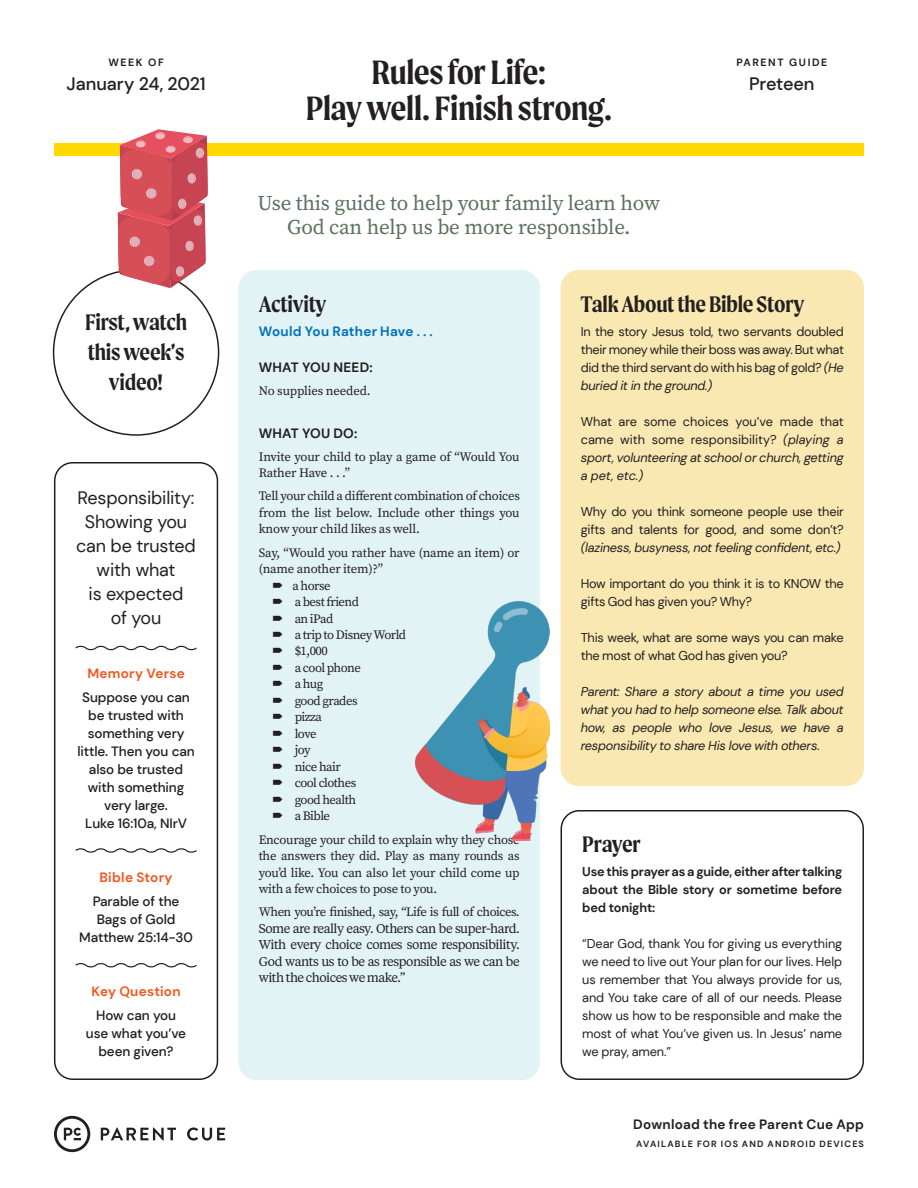
<style>
.page{position:relative;width:918px;height:1188px;background:#fff}
.page>*{position:absolute;margin:0;border:0;box-sizing:border-box;transform-origin:0 0}
.t1{font:600 36px/36px "Moret";letter-spacing:-.01em;color:#231f20;text-align:center}
.t2{font:600 24px/30px "Moret";letter-spacing:-.01em;color:#231f20;text-align:center}
.t3{font:21px/24px "Source Serif Pro";letter-spacing:-.01em;color:#5a715c;text-align:center}
.t4{font:18px/24px "DM Sans";letter-spacing:-.01em;color:#231f20;text-align:center}
.t5{font:500 18px "DM Sans";letter-spacing:-.01em;color:#231f20}
.t6{font:500 13.5px/18px "DM Sans";letter-spacing:-.01em;color:#231f20;text-align:center}
.t7{font:700 13.5px "DM Sans";letter-spacing:.015em;color:#231f20}
.t8{font:700 13.5px "DM Sans";letter-spacing:.02em;color:#f15921}
.t9{font:700 13.5px "DM Sans";letter-spacing:.015em;color:#0071bb}
.t10{font:12.75px/18px "DM Sans";letter-spacing:-.02em;color:#231f20}
.t11{font:12.75px/16.5px "Source Serif Pro";letter-spacing:-.03em;color:#231f20;text-align:justify}
.t12{font:italic 12.75px/18px "DM Sans";letter-spacing:-.02em;color:#231f20;text-align:justify}
.t13{font:12.75px/16.5px "Tiempos Text";letter-spacing:-.04em;color:#231f20;text-align:justify}
.t14{font:12.75px/16.5px "Source Serif Pro";letter-spacing:-.01em;color:#231f20}
.t15{font:700 12.75px/18px "DM Sans";letter-spacing:-.01em;color:#231f20;text-align:justify}
.t16{font:700 10.5px "DM Sans";letter-spacing:.15em;color:#231f20}
.t17{font:700 9px "DM Sans";letter-spacing:.135em;color:#231f20}
.s1{font-style:italic}
.s2{font-style:normal}
</style>
<div class="page">
<div style="left:54px;top:462px;width:164px;height:618px;border:2px solid #231f20;border-radius:18px"></div>
<svg style="left:75px;top:645px;width:122px;height:6px"></svg>
<svg style="left:75px;top:848px;width:122px;height:5px"></svg>
<svg style="left:75px;top:963px;width:122px;height:5px"></svg>
<svg style="left:101px;top:1127px;width:75px;height:14px"></svg>
<svg style="left:187px;top:1127px;width:38px;height:14px"></svg>
<svg style="left:54px;top:1116px;width:36px;height:36px"></svg>
<div style="left:54px;top:144px;width:810px;height:12px;background:#ffd900"></div>
<div style="left:561px;top:270px;width:303px;height:516px;background:#f9e8b1;border-radius:18px"></div>
<div style="left:561px;top:810px;width:303px;height:270px;border:2px solid #231f20;border-radius:18px"></div>
<div style="left:239px;top:270px;width:301px;height:810px;background:#e2f3f6;border-radius:18px"></div>
<svg style="left:118px;top:129px;width:90px;height:159px"></svg>
<img style="left:416px;top:602px;width:134px;height:239px">
<p class="t16" style="left:108px;top:56px;width:57px">WEEK OF</p>
<h3 class="t5" style="left:67px;top:73px;width:141px">January 24, 2021</h3>
<h2 class="t2" style="left:85px;top:307px;width:104px">First, watch this week’s video!</h2>
<h3 class="t4" style="left:76px;top:486px;width:121px">Responsibility:<br>Showing you can be trusted with what<br>is expected<br>of you</h3>
<p class="t8" style="left:87px;top:665px;width:99px">Memory Verse</p>
<p class="t6" style="left:77px;top:688px;width:119px">Suppose you can be trusted with something very little. Then you can also be trusted with something very large.<br>Luke 16:10a, NIrV</p>
<p class="t8" style="left:100px;top:869px;width:75px">Bible Story</p>
<p class="t6" style="left:79px;top:892px;width:115px">Parable of the<br>Bags of Gold<br>Matthew 25:14-30</p>
<p class="t8" style="left:92px;top:983px;width:90px">Key Question</p>
<p class="t6" style="left:86px;top:1006px;width:102px">How can you use what you’ve been given?</p>
<h1 class="t1" style="left:306px;top:54px;width:308px">Rules for Life:<br>Play well. Finish strong.</h1>
<h3 class="t3" style="left:258px;top:191px;width:404px">Use this guide to help your family learn how<br>God can help us be more responsible.</h3>
<p class="t16" style="left:736px;top:56px;width:92px">PARENT GUIDE</p>
<h3 class="t5" style="left:749px;top:73px;width:67px">Preteen</h3>
<h2 class="t2" style="left:259px;top:289px;width:69px">Activity</h2>
<p class="t9" style="left:259px;top:323px;width:176px">Would You Rather Have . . .</p>
<p class="t7" style="left:259px;top:359px;width:116px">WHAT YOU NEED:</p>
<p class="t14" style="left:259px;top:382px;width:113px">No supplies needed.</p>
<p class="t7" style="left:259px;top:425px;width:100px">WHAT YOU DO:</p>
<p class="t14" style="left:259px;top:448px;width:262px">Invite your child to play a game of “Would You<br>Rather Have . . .”</p>
<p class="t11" style="left:259px;top:488px;width:263px">Tell your child a different combination of choices from the list below. Include other things you know your child likes as well.</p>
<p class="t14" style="left:259px;top:544px;width:262px">Say, “Would you rather have (name an item) or</p>
<p class="t14" style="left:259px;top:561px;width:126px">(name another item)?”</p>
<p class="t11" style="left:293px;top:577px;width:40px">a horse</p>
<p class="t11" style="left:295px;top:594px;width:66px">a best friend</p>
<p class="t11" style="left:295px;top:610px;width:40px">an iPad</p>
<p class="t11" style="left:295px;top:626px;width:113px">a trip to Disney World</p>
<p class="t11" style="left:295px;top:643px;width:35px">$1,000</p>
<p class="t11" style="left:295px;top:659px;width:68px">a cool phone</p>
<p class="t11" style="left:295px;top:676px;width:30px">a hug</p>
<p class="t11" style="left:295px;top:692px;width:64px">good grades</p>
<p class="t11" style="left:295px;top:709px;width:29px">pizza</p>
<p class="t11" style="left:295px;top:725px;width:23px">love</p>
<p class="t11" style="left:295px;top:742px;width:17px">joy</p>
<p class="t11" style="left:295px;top:758px;width:48px">nice hair</p>
<p class="t11" style="left:295px;top:775px;width:63px">cool clothes</p>
<p class="t11" style="left:295px;top:791px;width:63px">good health</p>
<p class="t11" style="left:295px;top:808px;width:37px">a Bible</p>
<p class="t11" style="left:259px;top:831px;width:262px">Encourage your child to explain why they chose the answers they did. Play as many rounds as you’d like. You can also let your child come up with a few choices to pose to you.</p>
<p class="t11" style="left:259px;top:904px;width:262px">When you’re finished, say, “Life is full of choices.</p>
<p class="t13" style="left:259px;top:920px;width:263px">Some are really easy. Others can be super-hard.<br>With every choice comes some responsibility.<br>God wants us to be as responsible as we can be with the choices we make.”</p>
<h2 class="t2" style="left:581px;top:289px;width:225px">Talk About the Bible Story</h2>
<p class="t10" style="left:581px;top:322px;width:265px;text-align:justify">In the story Jesus told, two servants doubled their money while their boss was away. But what did the third servant do with his bag of gold? <span class="s1">(He buried it in the ground.)</span></p>
<p class="t12" style="left:581px;top:413px;width:265px"><span class="s2">What are some choices you’ve made that came with some responsibility?</span> (playing a sport, volunteering at school or church, getting a pet, etc.)</p>
<p class="t10" style="left:581px;top:503px;width:264px">Why do you think someone people use their gifts and talents for good, and some don’t?</p>
<p class="t12" style="left:581px;top:539px;width:261px">(laziness, busyness, not feeling confident, etc.)</p>
<p class="t10" style="left:581px;top:575px;width:264px">How important do you think it is to KNOW the gifts God has given you? Why?</p>
<p class="t10" style="left:581px;top:629px;width:264px">This week, what are some ways you can make the most of what God has given you?</p>
<p class="t12" style="left:581px;top:683px;width:265px">Parent: Share a story about a time you used what you had to help someone else. Talk about how, as people who love Jesus, we have a responsibility to share His love with others.</p>
<h2 class="t2" style="left:582px;top:829px;width:60px">Prayer</h2>
<p class="t15" style="left:582px;top:863px;width:261px">Use this prayer as a guide, either after talking about the Bible story or sometime before bed tonight:</p>
<p class="t10" style="left:582px;top:935px;width:262px;text-align:justify">“Dear God, thank You for giving us everything we need to live out Your plan for our lives. Help us remember that You always provide for us, and You take care of all of our needs. Please show us how to be responsible and make the most of what You’ve given us. In Jesus’ name we pray, amen.”</p>
<p class="t7" style="left:633px;top:1116px;width:232px">Download the free Parent Cue App</p>
<p class="t17" style="left:636px;top:1138px;width:229px">AVAILABLE FOR IOS AND ANDROID DEVICES</p>
</div>
